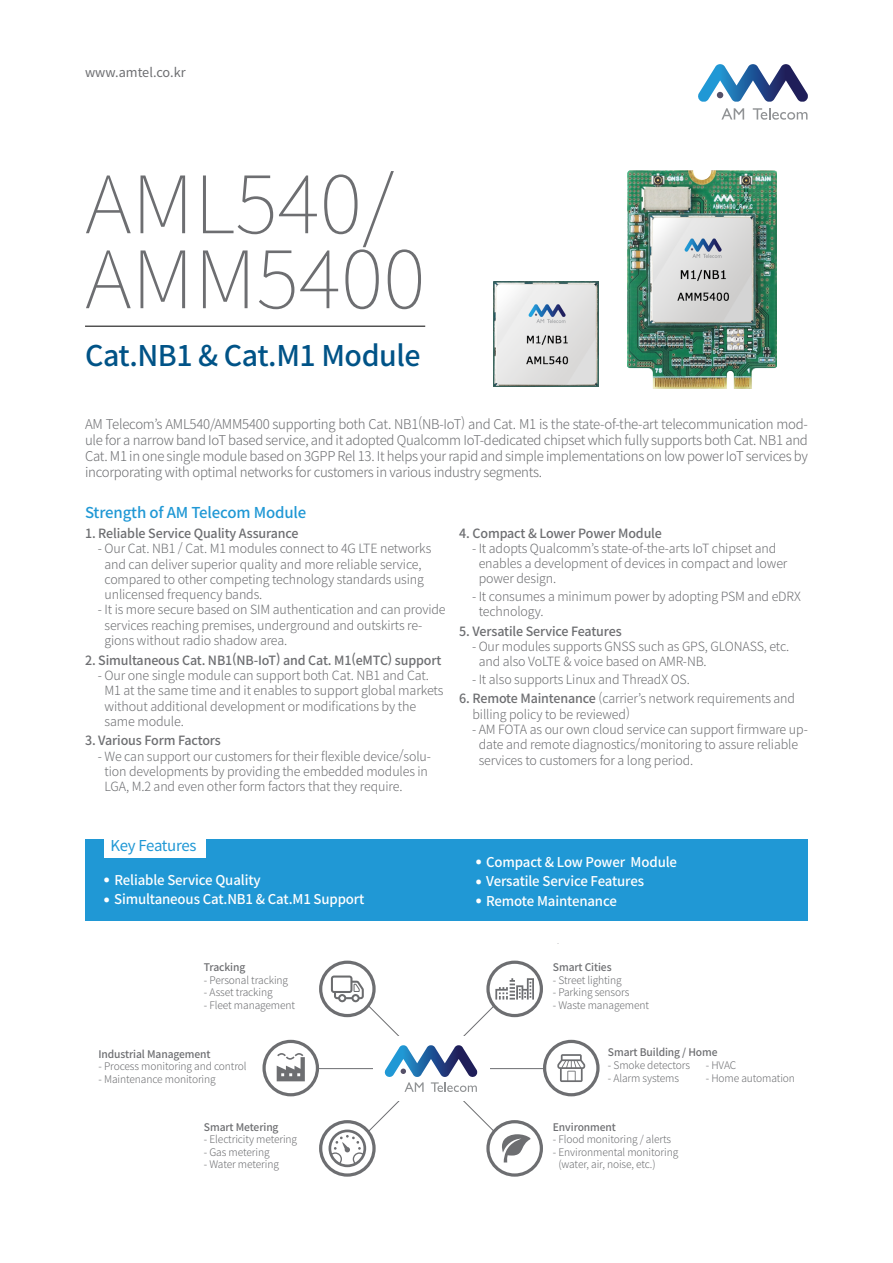
<style>
.page{position:relative;width:893px;height:1263px;background:#fff}
.page>*{position:absolute;margin:0;border:0;box-sizing:border-box;transform-origin:0 0}
.t1{font:100 79.5px/75px "Noto Sans CJ Kkr";color:#6d6e71}
.t2{font:500 28.5px "Noto Sans CJ Kkr";letter-spacing:-.015em;color:#005387}
.t3{font:500 15px "Noto Sans CJ Kkr";letter-spacing:-.01em;color:#2098d5}
.t4{font:15px "Noto Sans CJ Kkr";letter-spacing:-.03em;color:#2098d5}
.t5{font:300 13.5px/16.2px "Noto Sans CJ Kkr";letter-spacing:-.02em;color:#6d6e71;text-align:justify}
.t6{font:500 13.5px "Noto Sans CJ Kkr";letter-spacing:-.01em;color:#fff}
.t7{font:300 12.75px/15.3px "Noto Sans CJ Kkr";letter-spacing:-.01em;color:#6d6e71}
.t8{font:500 12.75px "Noto Sans CJ Kkr";letter-spacing:-.01em;color:#6d6e71}
.t9{font:12.75px "Noto Sans CJ Kkr";color:#6d6e71}
.t10{font:300 10.5px/12.6px "Noto Sans CJ Kkr";letter-spacing:-.01em;color:#6d6e71}
.t11{font:500 10.5px "Noto Sans CJ Kkr";letter-spacing:-.01em;color:#6d6e71}
.s1{font-weight:500}
</style>
<div class="page">
<img style="left:493px;top:281px;width:105px;height:105px">
<div style="left:85px;top:839px;width:723px;height:82px;background:#2098d5"></div>
<div style="left:104px;top:835px;width:101px;height:22px;background:#fff"></div>
<svg style="left:698px;top:64px;width:110px;height:38px"></svg>
<svg style="left:721px;top:108px;width:23px;height:12px"></svg>
<svg style="left:753px;top:108px;width:54px;height:12px"></svg>
<hr style="left:318px;top:1068px;width:227px;height:1px;background:#6d6e71">
<svg style="left:264px;top:1041px;width:53px;height:54px"></svg>
<div style="left:262px;top:1040px;width:57px;height:56px;border:3px solid #6d6e71;border-radius:50%"></div>
<svg style="left:277px;top:1053px;width:28px;height:28px"></svg>
<svg style="left:321px;top:962px;width:53px;height:53px"></svg>
<div style="left:319px;top:960px;width:57px;height:57px;border:3px solid #6d6e71;border-radius:50%"></div>
<svg style="left:488px;top:962px;width:53px;height:53px"></svg>
<div style="left:486px;top:960px;width:57px;height:57px;border:3px solid #6d6e71;border-radius:50%"></div>
<svg style="left:545px;top:1041px;width:53px;height:54px"></svg>
<div style="left:543px;top:1040px;width:57px;height:56px;border:3px solid #6d6e71;border-radius:50%"></div>
<svg style="left:557px;top:1054px;width:28px;height:28px"></svg>
<svg style="left:488px;top:1122px;width:53px;height:53px"></svg>
<div style="left:486px;top:1120px;width:57px;height:57px;border:3px solid #6d6e71;border-radius:50%"></div>
<svg style="left:321px;top:1122px;width:53px;height:53px"></svg>
<div style="left:319px;top:1120px;width:57px;height:57px;border:3px solid #6d6e71;border-radius:50%"></div>
<svg style="left:329px;top:975px;width:205px;height:192px"></svg>
<hr style="left:85px;top:326px;width:340px;height:1px;background:#000">
<img style="left:628px;top:170px;width:148px;height:218px">
<p class="t9" style="left:85px;top:65px;width:102px">www.amtel.co.kr</p>
<h1 class="t1" style="left:85px;top:168px;width:342px">AML540/<br>AMM5400</h1>
<h2 class="t2" style="left:85px;top:339px;width:337px">Cat.NB1 &amp; Cat.M1 Module</h2>
<p class="t5" style="left:85px;top:416px;width:724px">AM Telecom’s AML540/AMM5400 supporting both Cat. NB1(NB-IoT) and Cat. M1 is the state-of-the-art telecommunication mod&shy;ule for a narrow band IoT based service, and it adopted Qualcomm IoT-dedicated chipset which fully supports both Cat. NB1 and Cat. M1 in one single module based on 3GPP Rel 13. It helps your rapid and simple implementations on low power IoT services by incorporating with optimal networks for customers in various industry segments.</p>
<p class="t3" style="left:85px;top:504px;width:223px">Strength of AM Telecom Module</p>
<p class="t8" style="left:85px;top:526px;width:215px">1. Reliable Service Quality Assurance</p>
<p class="t7" style="left:104px;top:541px;width:328px;text-indent:-7px">- Our Cat. NB1 / Cat. M1 modules connect to 4G LTE networks and can deliver superior quality and more reliable service, compared to other competing technology standards using unlicensed frequency bands.</p>
<p class="t7" style="left:104px;top:602px;width:343px;text-indent:-7px">- It is more secure based on SIM authentication and can provide services reaching premises, underground and outskirts re&shy;gions without radio shadow area.</p>
<p class="t8" style="left:85px;top:653px;width:358px">2. Simultaneous Cat. NB1(NB-IoT) and Cat. M1(eMTC) support</p>
<p class="t7" style="left:104px;top:668px;width:340px;text-indent:-7px">- Our one single module can support both Cat. NB1 and Cat.<br>M1 at the same time and it enables to support global markets without additional development or modifications by the same module.</p>
<p class="t8" style="left:85px;top:733px;width:137px">3. Various Form Factors</p>
<p class="t7" style="left:104px;top:749px;width:328px;text-indent:-7px">- We can support our customers for their flexible device/solu&shy;tion developments by providing the embedded modules in<br>LGA, M.2 and even other form factors that they require.</p>
<p class="t8" style="left:459px;top:526px;width:204px">4. Compact &amp; Lower Power Module</p>
<p class="t7" style="left:479px;top:541px;width:310px;text-indent:-7px">- It adopts Qualcomm’s state-of-the-arts IoT chipset and enables a development of devices in compact and lower power design.</p>
<p class="t7" style="left:479px;top:589px;width:324px;text-indent:-7px">- It consumes a minimum power by adopting PSM and eDRX technology.</p>
<p class="t8" style="left:459px;top:624px;width:164px">5. Versatile Service Features</p>
<p class="t7" style="left:479px;top:639px;width:312px;text-indent:-7px">- Our modules supports GNSS such as GPS, GLONASS, etc. and also VoLTE &amp; voice based on AMR-NB.</p>
<p class="t7" style="left:472px;top:672px;width:219px">- It also supports Linux and ThreadX OS.</p>
<p class="t7" style="left:472px;top:691px;width:324px;text-indent:-13px"><span class="s1">6. Remote Maintenance</span> (carrier’s network requirements and billing policy to be reviewed)</p>
<p class="t7" style="left:479px;top:722px;width:331px;text-indent:-7px">- AM FOTA as our own cloud service can support firmware up&shy;date and remote diagnostics/monitoring to assure reliable services to customers for a long period.</p>
<p class="t4" style="left:111px;top:837px;width:87px">Key Features</p>
<p class="t6" style="left:104px;top:872px;width:158px"><sup>●</sup> Reliable Service Quality</p>
<p class="t6" style="left:104px;top:892px;width:262px"><sup>●</sup> Simultaneous Cat.NB1 &amp; Cat.M1 Support</p>
<p class="t6" style="left:476px;top:854px;width:202px"><sup>●</sup> Compact &amp; Low Power Module</p>
<p class="t6" style="left:476px;top:874px;width:169px"><sup>●</sup> Versatile Service Features</p>
<p class="t6" style="left:476px;top:893px;width:142px"><sup>●</sup> Remote Maintenance</p>
<p class="t11" style="left:204px;top:961px;width:43px">Tracking</p>
<p class="t10" style="left:204px;top:974px;width:86px">- Personal tracking</p>
<p class="t10" style="left:204px;top:986px;width:70px">- Asset tracking</p>
<p class="t10" style="left:204px;top:999px;width:93px">- Fleet management</p>
<p class="t11" style="left:99px;top:1048px;width:114px">Industrial Management</p>
<p class="t10" style="left:99px;top:1060px;width:150px">- Process monitoring and control</p>
<p class="t10" style="left:99px;top:1073px;width:119px">- Maintenance monitoring</p>
<p class="t11" style="left:204px;top:1121px;width:76px">Smart Metering</p>
<p class="t10" style="left:204px;top:1133px;width:95px">- Electricity metering</p>
<p class="t10" style="left:204px;top:1146px;width:67px">- Gas metering</p>
<p class="t10" style="left:204px;top:1158px;width:77px">- Water metering</p>
<p class="t11" style="left:553px;top:961px;width:60px">Smart Cities</p>
<p class="t10" style="left:553px;top:974px;width:70px">- Street lighting</p>
<p class="t10" style="left:553px;top:986px;width:78px">- Parking sensors</p>
<p class="t10" style="left:553px;top:999px;width:98px">- Waste management</p>
<p class="t11" style="left:608px;top:1046px;width:111px">Smart Building / Home</p>
<p class="t10" style="left:608px;top:1059px;width:84px">- Smoke detectors</p>
<p class="t10" style="left:608px;top:1071px;width:73px">- Alarm systems</p>
<p class="t10" style="left:706px;top:1059px;width:32px">- HVAC</p>
<p class="t10" style="left:706px;top:1072px;width:91px">- Home automation</p>
<p class="t11" style="left:553px;top:1121px;width:64px">Environment</p>
<p class="t10" style="left:553px;top:1133px;width:120px">- Flood monitoring / alerts</p>
<p class="t10" style="left:558px;top:1146px;width:121px;text-indent:-6px">- Environmental monitoring (water, air, noise, etc.)</p>
</div>
